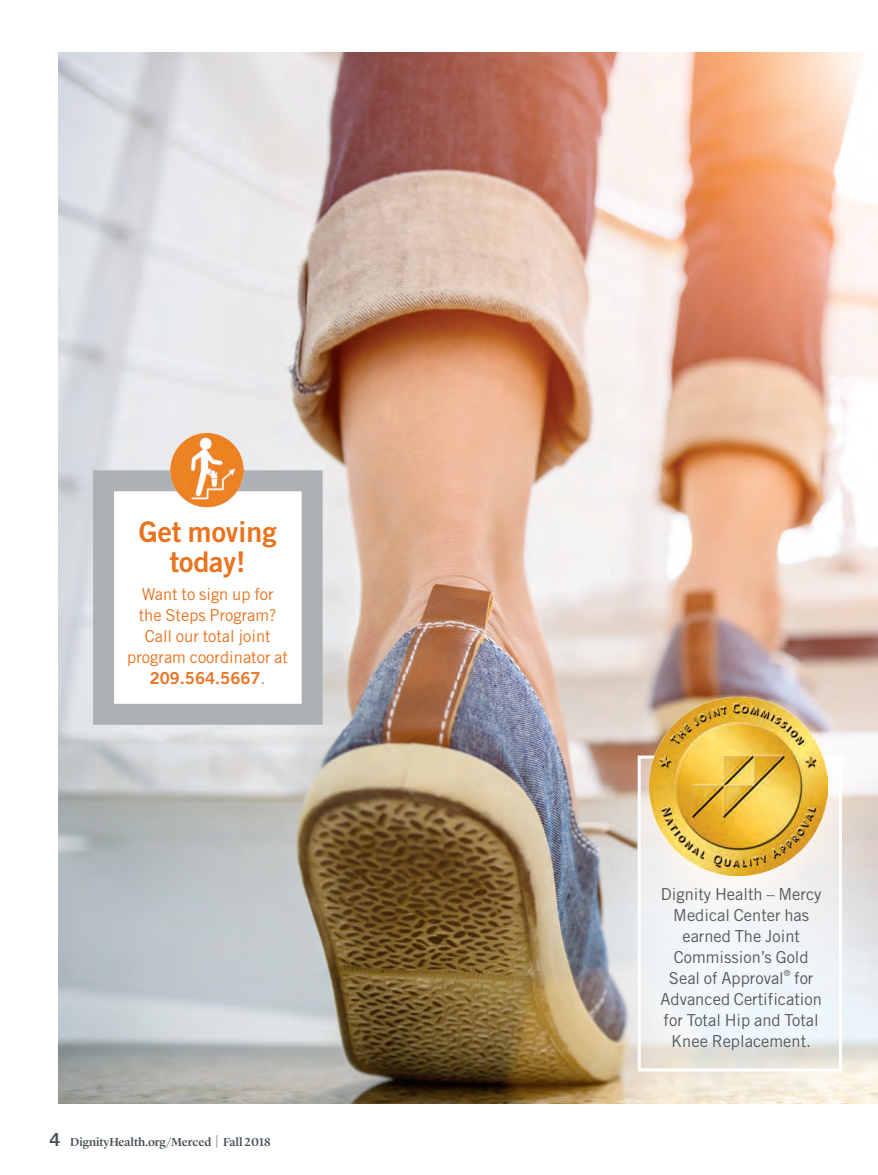
<style>
.page{position:relative;width:878px;height:1175px;background:#fff}
.page>*{position:absolute;margin:0;border:0;box-sizing:border-box;transform-origin:0 0}
.blurb_main_Dignity{font:28.5px/30px "Trade Gothic LT Std Bd 2";color:#e9731e;text-align:center}
.blurb_main_Dignity-2{font:16.5px "Trade Gothic LT Std";color:#57585a}
.blurb_main_Dignity-3{font:16.5px/21px "Trade Gothic LT Std";color:#e9731e;text-align:center}
._1_head_Subhead_Dign{font:500 12px "Lyon Display";letter-spacing:-.005em;color:#465155}
.blurb_main_Dignity-4{font:8.25px "Trade Gothic LT Std";color:#57585a}
.s1{font-family:"Trade Gothic LT Std Bd 2"}
.s2{font-family:"Trade Gothic LT Std Bd 2";font-weight:400;font-size:18px}
.s3{font-size:13.5px}
</style>
<div class="page">
<img style="left:58px;top:53px;width:820px;height:1050px">
<div style="left:93px;top:470px;width:229px;height:254px;background:#fff;border:21px solid #adb1b4"></div>
<img style="left:169px;top:432px;width:76px;height:76px">
<svg style="left:641px;top:759px;width:197px;height:308px;fill:#eff4f6"></svg>
<div style="left:637px;top:755px;width:205px;height:316px;border:3px solid #fff"></div>
<img style="left:649px;top:695px;width:178px;height:180px">
<p class="blurb_main_Dignity" style="left:139px;top:516px;width:139px">Get moving today!</p>
<p class="blurb_main_Dignity-3" style="left:127px;top:583px;width:162px">Want to sign up for<br>the Steps Program?<br>Call our total joint program coordinator at<br><span class="s1">209.564.5667</span>.</p>
<p class="_1_head_Subhead_Dign" style="left:50px;top:1132px;width:223px"><span class="s2">4</span> DignityHealth.org/Merced <span class="s3">|</span> Fall 2018</p>
<p class="blurb_main_Dignity-2" style="left:660px;top:884px;width:162px">Dignity Health – Mercy</p>
<p class="blurb_main_Dignity-2" style="left:673px;top:905px;width:137px">Medical Center has</p>
<p class="blurb_main_Dignity-2" style="left:682px;top:926px;width:119px">earned The Joint</p>
<p class="blurb_main_Dignity-2" style="left:673px;top:947px;width:136px">Commission’s Gold</p>
<p class="blurb_main_Dignity-2" style="left:669px;top:968px;width:116px">Seal of Approval</p>
<p class="blurb_main_Dignity-4" style="left:783px;top:967px;width:8px">®</p>
<p class="blurb_main_Dignity-2" style="left:794px;top:968px;width:21px">for</p>
<p class="blurb_main_Dignity-2" style="left:660px;top:989px;width:163px">Advanced Certification</p>
<p class="blurb_main_Dignity-2" style="left:663px;top:1010px;width:157px">for Total Hip and Total</p>
<p class="blurb_main_Dignity-2" style="left:671px;top:1031px;width:141px">Knee Replacement.</p>
</div>
